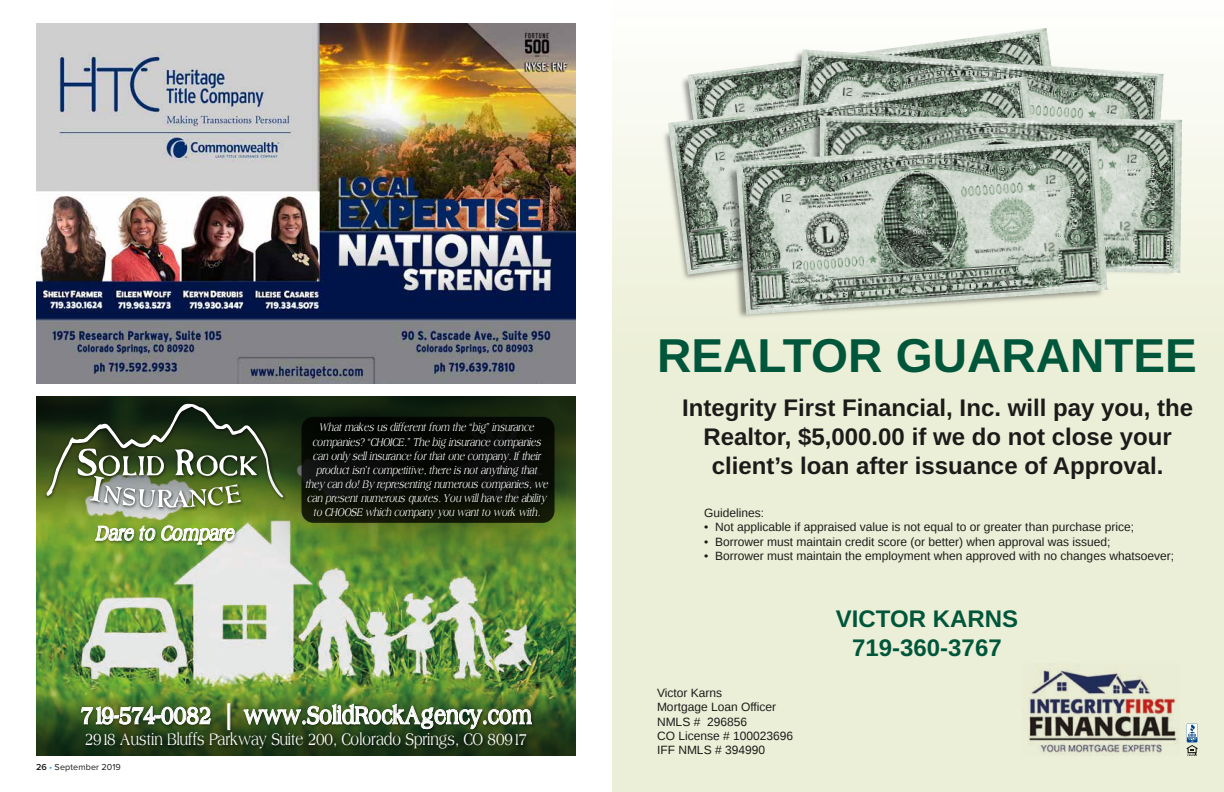
<style>
.page{position:relative;width:1224px;height:792px;background:#fff}
.page>*{position:absolute;margin:0;border:0;box-sizing:border-box;transform-origin:0 0}
.t1{font:700 47.6px "Liberation Sans";color:#00563b}
.t2{font:26.3px "Broadsheet LDO Bold";letter-spacing:.025em;color:#fff;scale:.75 1}
.t3{font:700 24px/28.8px "Liberation Sans";color:#1c1b1a;text-align:center}
.t4{font:700 24px/28.8px "Liberation Sans";color:#00563b;text-align:center}
.t5{font:italic 21.5px "Broadsheet LDO Bold";letter-spacing:.025em;color:#fff;scale:.75 1}
.t6{font:17.6px "Broadsheet LDO";letter-spacing:.025em;color:#fff;scale:.75 1}
.t7{font:12px/14.4px "Liberation Sans";color:#1c1b1a}
.t8{font:11.8px/14.1px "Broadsheet LDO Italic";letter-spacing:.025em;color:#fff;text-align:center;scale:.74 1}
.t9{font:9px "Proxima Nova";letter-spacing:.01em;color:#1c1b1a}
.s1{font-weight:600}
.s2{color:#2ea5dc}
</style>
<div class="page">
<div style="left:612px;top:0;width:612px;height:792px;background:#ecefd7"></div>
<div style="left:612px;top:0;width:612px;height:359px;background:linear-gradient(to bottom,#fffffe,#ecefd6)"></div>
<svg style="left:1187px;top:724px;width:11px;height:32px"></svg>
<img style="left:1026px;top:666px;width:153px;height:89px">
<img style="left:630px;top:50px;width:65px;height:262px">
<img style="left:648px;top:0;width:448px;height:258px">
<img style="left:687px;top:28px;width:67px;height:48px">
<img style="left:754px;top:19px;width:441px;height:63px">
<img style="left:792px;top:49px;width:372px;height:33px">
<img style="left:668px;top:76px;width:379px;height:199px">
<img style="left:777px;top:82px;width:436px;height:224px">
<img style="left:1136px;top:116px;width:46px;height:157px">
<img style="left:695px;top:114px;width:441px;height:237px">
<img style="left:736px;top:137px;width:372px;height:178px">
<img style="left:36px;top:24px;width:540px;height:360px">
<img style="left:36px;top:523px;width:540px;height:171px">
<svg style="left:36px;top:396px;width:181px;height:127px;background:#2b3d15"></svg>
<svg style="left:36px;top:694px;width:540px;height:62px;background:#365922"></svg>
<img style="left:43px;top:400px;width:174px;height:150px">
<svg style="left:46px;top:404px;width:171px;height:104px;background:#59684b"></svg>
<svg style="left:95px;top:526px;width:60px;height:15px"></svg>
<svg style="left:161px;top:526px;width:56px;height:19px"></svg>
<img style="left:77px;top:698px;width:460px;height:56px">
<svg style="left:81px;top:706px;width:130px;height:18px;background:#758864"></svg>
<svg style="left:244px;top:704px;width:288px;height:25px;background:#627a54"></svg>
<img style="left:217px;top:396px;width:359px;height:213px">
<img style="left:302px;top:418px;width:251px;height:106px">
<h3 class="t5" style="left:97px;top:521px;width:185px">Dare to Compare</h3>
<p class="t8" style="left:306px;top:420px;width:329px">What makes us different from the “big” insurance companies? “CHOICE.” The big insurance companies can only sell insurance for that one company. If their product isn’t competitive, there is not anything that they can do! By representing numerous companies, we can present numerous quotes. You will have the ability to CHOOSE which company you want to work with.</p>
<h2 class="t2" style="left:80px;top:700px;width:603px">719-574-0082 | www.SolidRockAgency.com</h2>
<h3 class="t6" style="left:85px;top:729px;width:590px">2918 Austin Bluffs Parkway Suite 200, Colorado Springs, CO 80917</h3>
<p class="t9" style="left:36px;top:762px;width:86px"><span class="s1">26</span> <span class="s2">•</span> September 2019</p>
<h1 class="t1" style="left:657px;top:323px;width:541px">REALTOR GUARANTEE</h1>
<h3 class="t3" style="left:682px;top:393px;width:512px">Integrity First Financial, Inc. will pay you, the<br>Realtor, $5,000.00 if we do not close your client’s loan after issuance of Approval.</h3>
<p class="t7" style="left:704px;top:506px;width:62px">Guidelines:</p>
<p class="t7" style="left:704px;top:520px;width:431px">• Not applicable if appraised value is not equal to or greater than purchase price;</p>
<p class="t7" style="left:704px;top:535px;width:408px">• Borrower must maintain credit score (or better) when approval was issued;</p>
<p class="t7" style="left:704px;top:549px;width:471px">• Borrower must maintain the employment when approved with no changes whatsoever;</p>
<p class="t7" style="left:657px;top:686px;width:138px">Victor Karns<br>Mortgage Loan Officer<br>NMLS # 296856<br>CO License # 100023696<br>IFF NMLS # 394990</p>
<h3 class="t4" style="left:836px;top:604px;width:184px">VICTOR KARNS<br>719-360-3767</h3>
</div>
